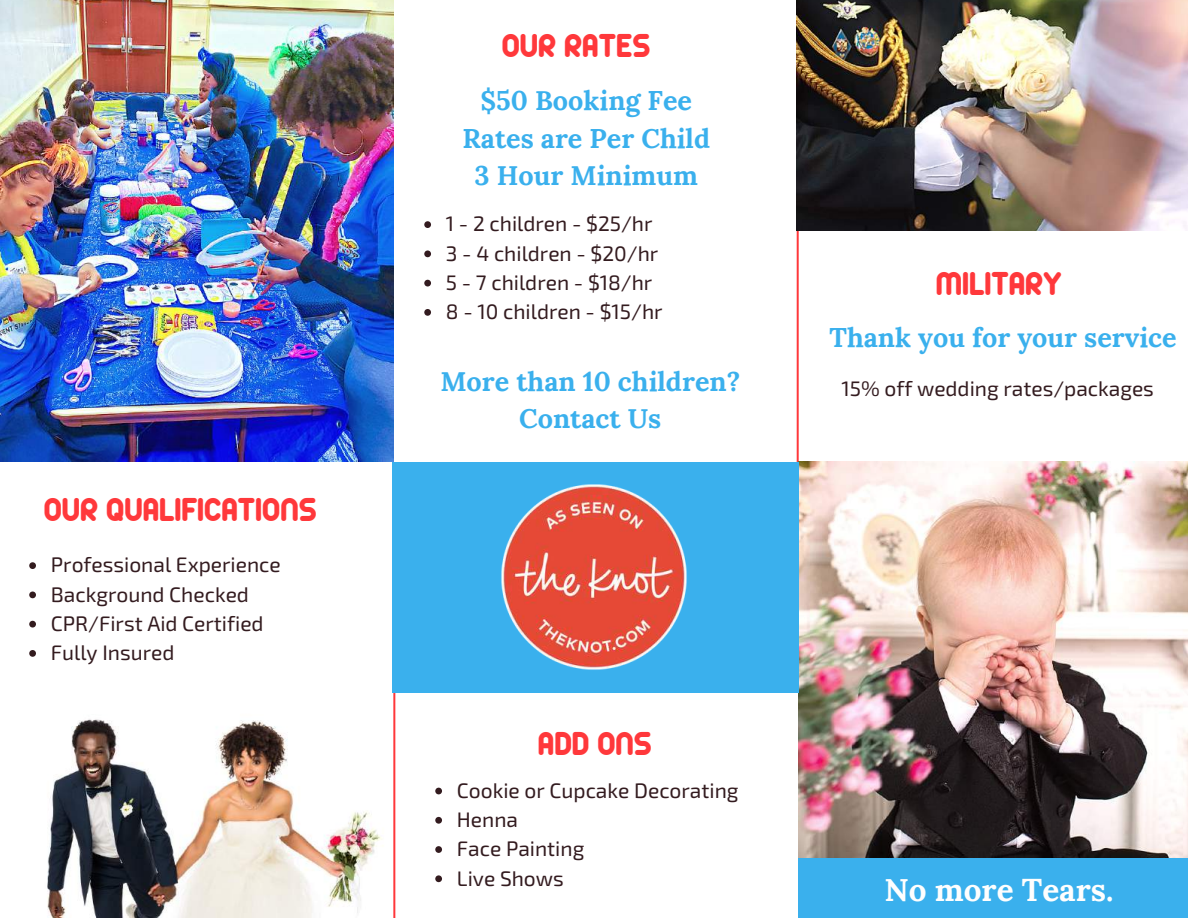
<style>
.page{position:relative;width:1188px;height:918px;background:#fff}
.page>*{position:absolute;margin:0;border:0;box-sizing:border-box;transform-origin:0 0}
.t1{font:36px "Arista";color:#ff383b}
.t2{font:700 31.5px "Lora";color:#fefefe}
.t3{font:700 27px/37.2px "Lora";color:#3ab0ed;text-align:center}
.t4{font:21px/29.2px "Exo 2";color:#331b1f}
</style>
<div class="page">
<svg style="left:796px;top:231px;width:3px;height:231px"></svg>
<svg style="left:392px;top:688px;width:4px;height:230px"></svg>
<img style="left:47px;top:719px;width:335px;height:199px">
<img style="left:0;top:0;width:393px;height:462px">
<img style="left:798px;top:461px;width:390px;height:397px">
<svg style="left:29px;top:562px;width:7px;height:7px"></svg>
<svg style="left:29px;top:592px;width:7px;height:6px"></svg>
<svg style="left:29px;top:621px;width:7px;height:7px"></svg>
<svg style="left:29px;top:650px;width:7px;height:7px"></svg>
<img style="left:796px;top:0;width:392px;height:231px">
<svg style="left:424px;top:221px;width:7px;height:7px"></svg>
<svg style="left:424px;top:250px;width:7px;height:7px"></svg>
<svg style="left:424px;top:280px;width:7px;height:6px"></svg>
<svg style="left:424px;top:309px;width:7px;height:7px"></svg>
<svg style="left:435px;top:788px;width:7px;height:6px"></svg>
<svg style="left:435px;top:817px;width:7px;height:7px"></svg>
<svg style="left:435px;top:846px;width:7px;height:7px"></svg>
<svg style="left:435px;top:875px;width:7px;height:7px"></svg>
<div style="left:798px;top:858px;width:390px;height:60px;background:#3ab0ed"></div>
<div style="left:393px;top:462px;width:406px;height:231px;background:#3ab0ed"></div>
<img style="left:501px;top:485px;width:186px;height:185px">
<h1 class="t1" style="left:44px;top:491px;width:275px">OUR QUALIFICATIONS</h1>
<p class="t4" style="left:51px;top:549px;width:231px">Professional Experience<br>Background Checked<br>CPR/First Aid Certified<br>Fully Insured</p>
<h1 class="t1" style="left:502px;top:27px;width:150px">OUR RATES</h1>
<p class="t3" style="left:462px;top:82px;width:249px">$50 Booking Fee<br>Rates are Per Child<br>3 Hour Minimum</p>
<p class="t4" style="left:446px;top:208px;width:218px">1 - 2 children - $25/hr<br>3 - 4 children - $20/hr<br>5 - 7 children - $18/hr<br>8 - 10 children - $15/hr</p>
<p class="t3" style="left:440px;top:362px;width:301px">More than 10 children?<br>Contact Us</p>
<h1 class="t1" style="left:936px;top:265px;width:128px">MILITARY</h1>
<p class="t3" style="left:829px;top:318px;width:349px">Thank you for your service</p>
<p class="t4" style="left:841px;top:373px;width:314px">15% off wedding rates/packages</p>
<h1 class="t1" style="left:538px;top:725px;width:116px">ADD ONS</h1>
<p class="t4" style="left:457px;top:775px;width:283px">Cookie or Cupcake Decorating<br>Henna<br>Face Painting<br>Live Shows</p>
<h2 class="t2" style="left:884px;top:870px;width:231px">No more Tears.</h2>
</div>
